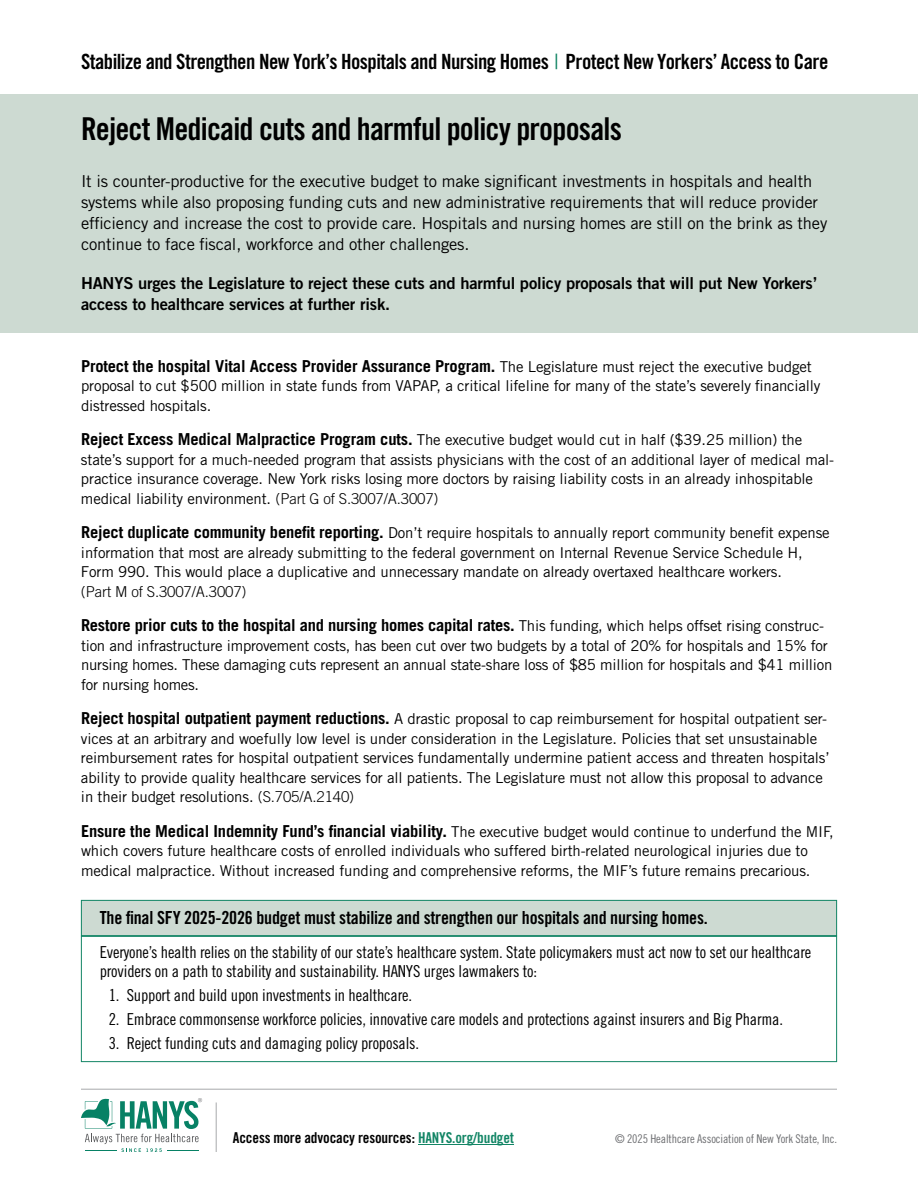
<style>
.page{position:relative;width:918px;height:1188px;background:#fff}
.page>*{position:absolute;margin:0;border:0;box-sizing:border-box;transform-origin:0 0}
.t1{font:31.5px "Trade Gothic LT Std Bd Cn 20";letter-spacing:-.025em;color:#000}
.t2{font:21px "Trade Gothic LT Std Bd Cn 20";letter-spacing:-.025em;color:#000}
.t3{font:18px "Trade Gothic LT Std Bd Cn 20";letter-spacing:-.01em;color:#000}
.t4{font:16.5px/19.5px "Trade Gothic LT Std Cn 18";letter-spacing:-.01em;color:#000}
.t5{font:16.5px/21px "Trade Gothic LT Std";letter-spacing:-.01em;color:#000}
.t6{font:700 16.5px "Trade Gothic LT Std";letter-spacing:-.01em;color:#000}
.t7{font:16.5px/21px "Trade Gothic LT Std Bd 2";letter-spacing:-.01em;color:#000}
.t8{font:15px/19.5px "Trade Gothic LT Std";letter-spacing:-.01em;color:#000}
.t9{font:15px "Trade Gothic LT Std Bd Cn 20";letter-spacing:-.01em;color:#000}
.t10{font:300 15px "Trade Gothic LT Std";letter-spacing:-.01em;color:#000}
.t11{font:12px "Trade Gothic LT Std Cn 18";letter-spacing:-.01em;color:#6d6e71}
.s1{font-family:"Trade Gothic LT Std Cn 18";color:#128565}
.s2{font-weight:400;font-size:15px}
.s3{font-weight:700;font-size:16.5px}
.s4{font-weight:300}
.s5{color:#128565}
</style>
<div class="page">
<hr style="left:418px;top:1144px;width:96px;height:1px;background:#128565">
<svg style="left:81px;top:1098px;width:121px;height:54px"></svg>
<hr style="left:85px;top:1150px;width:31px;height:1px;background:#078165">
<hr style="left:167px;top:1150px;width:31px;height:1px;background:#078165">
<hr style="left:81px;top:1089px;width:756px;height:1px;background:#a7a9ac">
<hr style="left:216px;top:1102px;width:1px;height:50px;background:#a7a9ac">
<div style="left:0;top:94px;width:918px;height:239px;background:#cddad2"></div>
<div style="left:81px;top:900px;width:756px;height:36px;background:#cddad2"></div>
<div style="left:81px;top:900px;width:756px;height:36px;border:1px solid #128565"></div>
<div style="left:81px;top:936px;width:756px;height:126px;border:1px solid #128565"></div>
<h2 class="t2" style="left:81px;top:49px;width:749px">Stabilize and Strengthen New York’s Hospitals and Nursing Homes <span class="s1">|</span> Protect New Yorkers’ Access to Care</h2>
<h1 class="t1" style="left:81px;top:109px;width:543px">Reject Medicaid cuts and harmful policy proposals</h1>
<p class="t5" style="left:81px;top:171px;width:748px">It is counter-productive for the executive budget to make significant investments in hospitals and health systems while also proposing funding cuts and new administrative requirements that will reduce provider efficiency and increase the cost to provide care. Hospitals and nursing homes are still on the brink as they continue to face fiscal, workforce and other challenges.</p>
<p class="t7" style="left:81px;top:273px;width:738px">HANYS urges the Legislature to reject these cuts and harmful policy proposals that will put New Yorkers’ access to healthcare services at further risk.</p>
<p class="t6" style="left:81px;top:356px;width:732px">Protect the hospital Vital Access Provider Assurance Program. <span class="s2">The Legislature must reject the executive budget</span></p>
<p class="t8" style="left:81px;top:376px;width:741px">proposal to cut $500 million in state funds from VAPAP, a critical lifeline for many of the state’s severely financially distressed hospitals.</p>
<p class="t8" style="left:81px;top:430px;width:755px"><span class="s3">Reject Excess Medical Malpractice Program cuts.</span> The executive budget would cut in half ($39.25 million) the state’s support for a much-needed program that assists physicians with the cost of an additional layer of medical mal&shy;practice insurance coverage. New York risks losing more doctors by raising liability costs in an already inhospitable medical liability environment. <span class="s4">(Part G of S.3007/A.3007)</span></p>
<p class="t8" style="left:81px;top:523px;width:750px"><span class="s3">Reject duplicate community benefit reporting.</span> Don’t require hospitals to annually report community benefit expense information that most are already submitting to the federal government on Internal Revenue Service Schedule H,<br>Form 990. This would place a duplicative and unnecessary mandate on already overtaxed healthcare workers.</p>
<p class="t10" style="left:81px;top:583px;width:167px">(Part M of S.3007/A.3007)</p>
<p class="t6" style="left:81px;top:615px;width:745px">Restore prior cuts to the hospital and nursing homes capital rates. <span class="s2">This funding, which helps offset rising construc-</span></p>
<p class="t8" style="left:81px;top:636px;width:753px">tion and infrastructure improvement costs, has been cut over two budgets by a total of 20% for hospitals and 15% for nursing homes. These damaging cuts represent an annual state-share loss of $85 million for hospitals and $41 million for nursing homes.</p>
<p class="t8" style="left:81px;top:709px;width:750px"><span class="s3">Reject hospital outpatient payment reductions.</span> A drastic proposal to cap reimbursement for hospital outpatient ser&shy;vices at an arbitrary and woefully low level is under consideration in the Legislature. Policies that set unsustainable reimbursement rates for hospital outpatient services fundamentally undermine patient access and threaten hospitals’ ability to provide quality healthcare services for all patients. The Legislature must not allow this proposal to advance in their budget resolutions. <span class="s4">(S.705/A.2140)</span></p>
<p class="t6" style="left:81px;top:821px;width:754px">Ensure the Medical Indemnity Fund’s financial viability. <span class="s2">The executive budget would continue to underfund the MIF,</span></p>
<p class="t8" style="left:81px;top:841px;width:731px">which covers future healthcare costs of enrolled individuals who suffered birth-related neurological injuries due to medical malpractice. Without increased funding and comprehensive reforms, the MIF’s future remains precarious.</p>
<p class="t3" style="left:100px;top:907px;width:610px">The final SFY 2025-2026 budget must stabilize and strengthen our hospitals and nursing homes.</p>
<p class="t4" style="left:100px;top:942px;width:713px">Everyone’s health relies on the stability of our state’s healthcare system. State policymakers must act now to set our healthcare providers on a path to stability and sustainability. HANYS urges lawmakers to:</p>
<p class="t4" style="left:109px;top:985px;width:305px">1. Support and build upon investments in healthcare.</p>
<p class="t4" style="left:109px;top:1009px;width:676px">2. Embrace commonsense workforce policies, innovative care models and protections against insurers and Big Pharma.</p>
<p class="t4" style="left:109px;top:1033px;width:312px">3. Reject funding cuts and damaging policy proposals.</p>
<p class="t9" style="left:233px;top:1129px;width:283px">Access more advocacy resources: <span class="s5">HANYS.org/budget</span></p>
<p class="t11" style="left:615px;top:1132px;width:223px">© 2025 Healthcare Association of New York State, Inc.</p>
</div>
